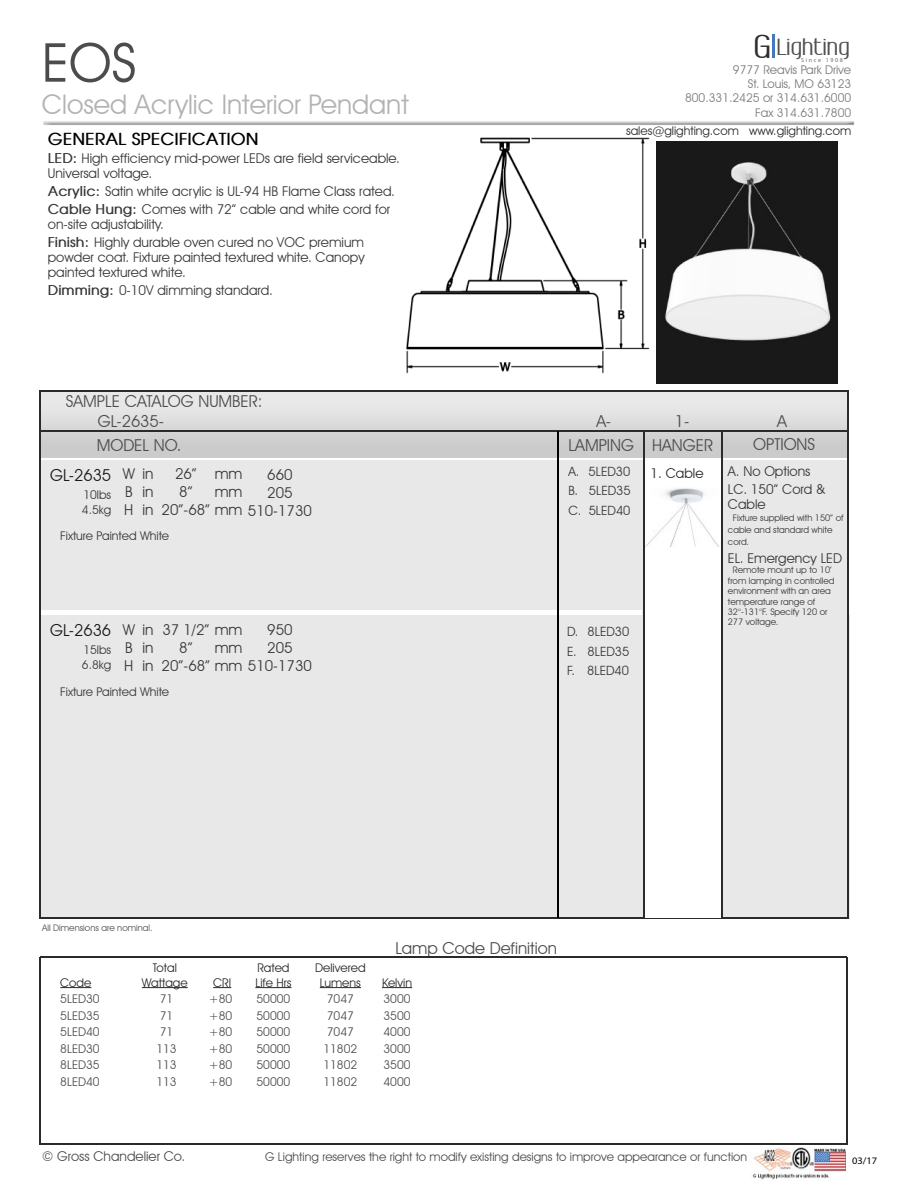
<style>
.page{position:relative;width:918px;height:1188px;background:#fff}
.page>*{position:absolute;margin:0;border:0;box-sizing:border-box;transform-origin:0 0}
.t1{font:54px "Avant Garde IT Cby BT";color:#4c4c4c}
.t2{font:27px "Avant Garde IT Cby BT";color:#b3b3b3}
.t3{font:27px "Ambrosia Demo";color:#515151}
.t4{font:16.5px/19.8px "Avant Garde IT Cby BT";color:#4c4c4c}
.t5{font:700 16.5px "Avant Garde";color:#000}
.t6{font:16.5px "Avant Garde IT Cby BT";color:#1a1a1a}
.t7{font:15px/18px "Avant Garde IT Cby BT";color:#373737}
.t8{font:13.5px/18px "Avant Garde IT Cby BT";color:#373737}
.t9{font:13.5px "Avant Garde IT Cby BT";color:#4c4c4c}
.t10{font:13.5px "Avant Garde IT Cby BT";color:#282828}
.t11{font:12.75px/19.5px "Avant Garde IT Cby BT";color:#373737}
.t12{font:12px/16.5px "Avant Garde IT Cby BT";color:#4c4c4c;text-align:justify}
.t13{font:12px/14.4px "Avant Garde IT Cby BT";color:#797979;text-align:right}
.t14{font:12px/14.4px "Avant Garde IT Cby BT";color:#373737}
.t15{font:12px/14.4px "Avant Garde IT Cby BT";color:#282828;text-align:center}
.t16{font:12px "Avant Garde IT Cby BT";color:#292929}
.t17{font:9.9px "Myriad Pro";color:#000;scale:1.06 1}
.t18{font:9px/10.4px "Avant Garde IT Cby BT";color:#373737}
.t19{font:9px "Avant Garde IT Cby BT";color:#4c4c4c}
.t20{font:6px "Myriad Pro";letter-spacing:.275em;color:#6d6a6a}
.s1{font-family:"Avant Garde";font-weight:700}
.s2{font-size:38.55px;color:#303030}
</style>
<div class="page">
<img style="left:752px;top:1148px;width:93px;height:31px">
<hr style="left:40px;top:957px;width:807px;height:1px;background:#2b2b2b">
<hr style="left:40px;top:1144px;width:807px;height:1px;background:#2b2b2b">
<div style="left:40px;top:460px;width:808px;height:149px;background:#e8e8e8"></div>
<div style="left:723px;top:491px;width:125px;height:35px;background:#e8e8e8"></div>
<div style="left:41px;top:615px;width:807px;height:303px;background:#e8e8e8"></div>
<div style="left:723px;top:526px;width:125px;height:375px;background:#e8e8e8"></div>
<img style="left:40px;top:391px;width:807px;height:15px">
<img style="left:40px;top:406px;width:808px;height:51px">
<img style="left:406px;top:137px;width:244px;height:237px">
<hr style="left:320px;top:987px;width:41px;height:1px;background:#282828">
<hr style="left:60px;top:987px;width:31px;height:1px;background:#282828">
<hr style="left:142px;top:987px;width:46px;height:1px;background:#282828">
<svg style="left:213px;top:987px;width:18px;height:1px"></svg>
<hr style="left:255px;top:987px;width:36px;height:1px;background:#282828">
<hr style="left:382px;top:987px;width:30px;height:1px;background:#282828">
<hr style="left:39px;top:430px;width:809px;height:1px;background:#2b2b2b">
<hr style="left:39px;top:390px;width:809px;height:1px;background:#2b2b2b">
<hr style="left:39px;top:918px;width:810px;height:1px;background:#2b2b2b">
<hr style="left:39px;top:957px;width:1px;height:188px;background:#2b2b2b">
<hr style="left:846px;top:957px;width:1px;height:188px;background:#2b2b2b">
<hr style="left:773px;top:35px;width:2px;height:23px;background:#447abd">
<div style="left:644px;top:460px;width:78px;height:458px;background:#fff"></div>
<img style="left:646px;top:487px;width:76px;height:59px">
<hr style="left:557px;top:431px;width:2px;height:487px;background:#000">
<hr style="left:848px;top:390px;width:1px;height:529px;background:#2b2b2b">
<hr style="left:39px;top:390px;width:1px;height:529px;background:#2b2b2b">
<hr style="left:643px;top:431px;width:2px;height:487px;background:#2b2b2b">
<hr style="left:722px;top:431px;width:1px;height:487px;background:#2b2b2b">
<img style="left:657px;top:142px;width:181px;height:241px">
<h1 class="t1" style="left:42px;top:30px;width:96px">EOS</h1>
<h2 class="t2" style="left:42px;top:88px;width:368px">Closed Acrylic Interior Pendant</h2>
<p class="t5" style="left:48px;top:129px;width:212px">GENERAL SPECIFICATION</p>
<p class="t8" style="left:48px;top:150px;width:354px;line-height:15px"><span class="s1">LED:</span> High efficiency mid-power LEDs are field serviceable.<br>Universal voltage.</p>
<p class="t8" style="left:48px;top:182px;width:349px"><span class="s1">Acrylic:</span> Satin white acrylic is UL-94 HB Flame Class rated.<br><span class="s1">Cable Hung:</span> Comes with 72” cable and white cord for</p>
<p class="t8" style="left:48px;top:215px;width:318px">on-site adjustability.<br><span class="s1">Finish:</span> Highly durable oven cured no VOC premium</p>
<p class="t8" style="left:48px;top:249px;width:318px;line-height:15px">powder coat. Fixture painted textured white. Canopy painted textured white.</p>
<p class="t8" style="left:48px;top:281px;width:227px"><span class="s1">Dimming:</span> 0-10V dimming standard.</p>
<p class="t4" style="left:98px;top:391px;width:166px;text-indent:-32px">SAMPLE CATALOG NUMBER:<br>GL-2635-</p>
<h2 class="t3" style="left:755px;top:38px;width:97px"><span class="s2">G</span> Lighting</h2>
<p class="t20" style="left:801px;top:56px;width:43px">Since 1908</p>
<p class="t13" style="left:685px;top:62px;width:168px">9777 Reavis Park Drive<br>St. Louis, MO 63123<br>800.331.2425 or 314.631.6000<br>Fax 314.631.7800</p>
<p class="t16" style="left:626px;top:123px;width:227px">sales@glighting.com www.glighting.com</p>
<p class="t4" style="left:596px;top:411px;width:16px">A-</p>
<p class="t4" style="left:675px;top:411px;width:16px">1-</p>
<p class="t4" style="left:777px;top:411px;width:11px">A</p>
<p class="t4" style="left:97px;top:435px;width:86px">MODEL NO.</p>
<p class="t4" style="left:569px;top:435px;width:146px">LAMPING HANGER</p>
<p class="t4" style="left:753px;top:435px;width:64px">OPTIONS</p>
<p class="t6" style="left:50px;top:465px;width:62px">GL-2635</p>
<p class="t14" style="left:82px;top:488px;width:31px">10lbs<br>4.5kg</p>
<p class="t7" style="left:123px;top:465px;width:14px">W<br>B<br>H</p>
<p class="t7" style="left:143px;top:465px;width:13px;text-align:justify">in in in</p>
<p class="t7" style="left:175px;top:465px;width:23px">26”<br>8”</p>
<p class="t7" style="left:215px;top:465px;width:29px">mm mm</p>
<p class="t7" style="left:267px;top:465px;width:27px">660</p>
<p class="t7" style="left:267px;top:483px;width:27px">205</p>
<p class="t7" style="left:162px;top:501px;width:152px">20”-68” mm 510-1730</p>
<p class="t14" style="left:60px;top:529px;width:110px">Fixture Painted White</p>
<p class="t6" style="left:50px;top:621px;width:62px">GL-2636</p>
<p class="t14" style="left:82px;top:643px;width:31px">15lbs<br>6.8kg</p>
<p class="t7" style="left:123px;top:620px;width:14px">W<br>B<br>H</p>
<p class="t7" style="left:143px;top:620px;width:13px;text-align:justify">in in in</p>
<p class="t7" style="left:179px;top:620px;width:65px;text-indent:-17px">37 1/2” mm<br>8”</p>
<p class="t7" style="left:267px;top:620px;width:27px">950</p>
<p class="t7" style="left:267px;top:638px;width:27px">205</p>
<p class="t7" style="left:162px;top:656px;width:152px">20”-68” mm 510-1730</p>
<p class="t7" style="left:215px;top:638px;width:29px">mm</p>
<p class="t14" style="left:60px;top:684px;width:110px">Fixture Painted White</p>
<p class="t11" style="left:569px;top:461px;width:63px">A. 5LED30</p>
<p class="t10" style="left:651px;top:465px;width:54px">1. Cable</p>
<p class="t11" style="left:569px;top:481px;width:64px">B. 5LED35<br>C. 5LED40</p>
<p class="t11" style="left:567px;top:622px;width:64px;text-align:justify">D. 8LED30<br>E. 8LED35<br>F. 8LED40</p>
<p class="t8" style="left:728px;top:462px;width:99px">A. No Options<br>LC. 150” Cord &amp;</p>
<p class="t8" style="left:728px;top:495px;width:39px">Cable</p>
<p class="t18" style="left:728px;top:511px;width:117px;line-height:12px;text-indent:5px">Fixture supplied with 150” of cable and standard white cord.</p>
<p class="t8" style="left:728px;top:549px;width:116px">EL. Emergency LED</p>
<p class="t18" style="left:728px;top:565px;width:108px;text-indent:5px">Remote mount up to 10’ from lamping in controlled environment with an area temperature range of<br>32°-131°F. Specify 120 or<br>277 voltage.</p>
<p class="t19" style="left:42px;top:922px;width:112px">All Dimensions are nominal.</p>
<p class="t15" style="left:60px;top:975px;width:33px">Code</p>
<p class="t12" style="left:60px;top:990px;width:41px">5LED30<br>5LED35<br>5LED40<br>8LED30<br>8LED35<br>8LED40</p>
<p class="t15" style="left:142px;top:961px;width:47px">Total<br>Wattage</p>
<p class="t12" style="left:156px;top:990px;width:22px;text-align:left">71<br>71<br>71<br>113<br>113<br>113</p>
<p class="t15" style="left:213px;top:975px;width:20px">CRI</p>
<p class="t12" style="left:209px;top:990px;width:25px">+80 +80 +80 +80 +80 +80</p>
<p class="t15" style="left:255px;top:961px;width:38px;text-align:left">Rated<br>Life Hrs</p>
<p class="t12" style="left:256px;top:990px;width:35px">50000<br>50000<br>50000<br>50000<br>50000<br>50000</p>
<p class="t15" style="left:315px;top:961px;width:52px">Delivered<br>Lumens</p>
<p class="t12" style="left:323px;top:990px;width:35px;text-align:left">7047<br>7047<br>7047<br>11802<br>11802<br>11802</p>
<p class="t4" style="left:396px;top:938px;width:163px">Lamp Code Definition</p>
<p class="t15" style="left:382px;top:975px;width:32px">Kelvin</p>
<p class="t12" style="left:384px;top:990px;width:29px">3000<br>3500<br>4000<br>3000<br>3500<br>4000</p>
<p class="t9" style="left:42px;top:1148px;width:145px">© Gross Chandelier Co.</p>
<p class="t12" style="left:265px;top:1148px;width:484px">G Lighting reserves the right to modify existing designs to improve appearance or function</p>
<p class="t17" style="left:852px;top:1154px;width:25px">03/17</p>
</div>
